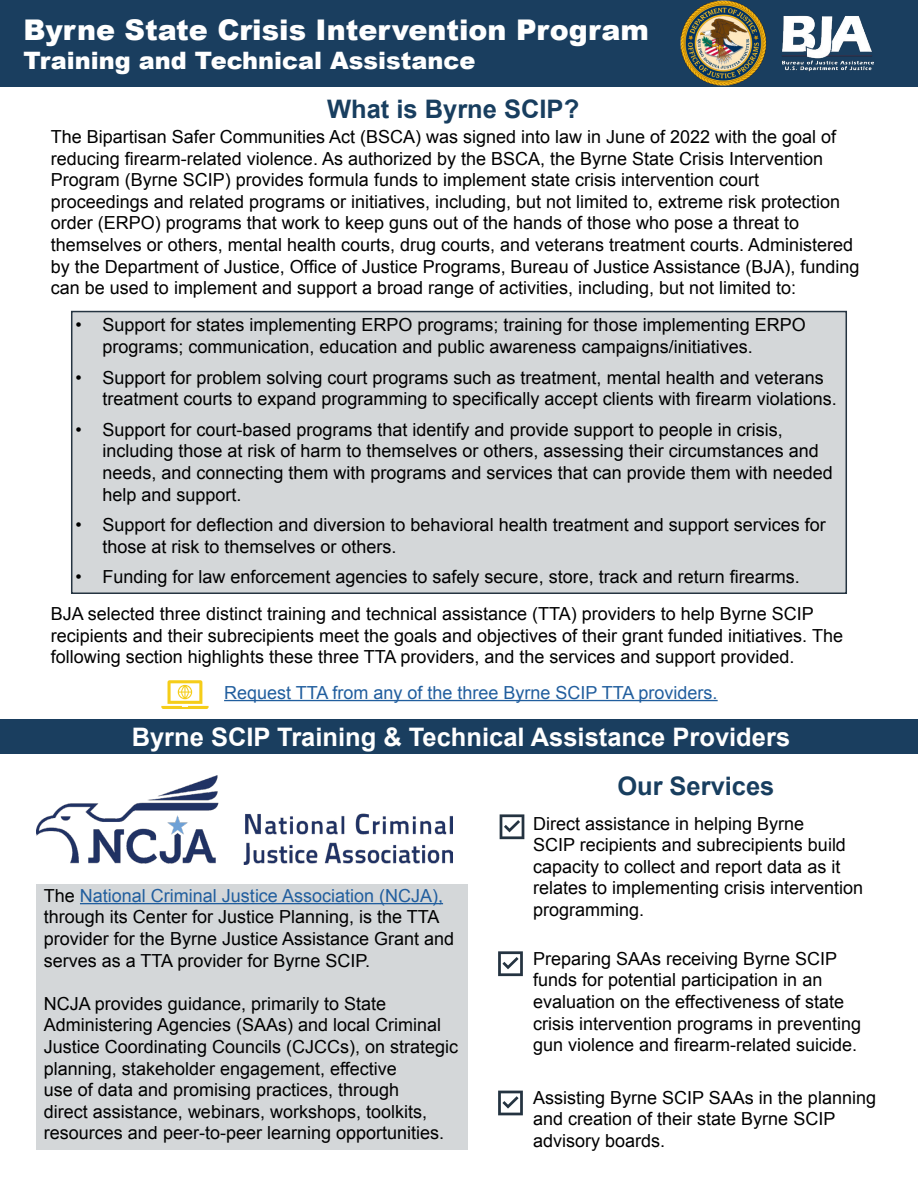
<style>
.page{position:relative;width:918px;height:1188px;background:#fff}
.page>*{position:absolute;margin:0;border:0;box-sizing:border-box;transform-origin:0 0}
.t1{font:900 28.5px "Arial";color:#fff}
.t2{font:700 25.5px "Arial";color:#fff}
.t3{font:700 25.5px "Arial";color:#183e5f}
.t4{font:900 24px "Arial";color:#fff}
.t5{font:18px/21.6px "Arial";color:#000}
.t6{font:18px "Arial";color:#215e9e}
.s1{color:#215e9e}
</style>
<div class="page">
<div style="left:0;top:720px;width:918px;height:34px;background:#1a3e5f"></div>
<img style="left:36px;top:775px;width:416px;height:90px">
<div style="left:0;top:0;width:918px;height:86px;background:#1a3e5f"></div>
<img style="left:671px;top:0;width:212px;height:87px">
<div style="left:72px;top:312px;width:774px;height:281px;background:#d4d7d9"></div>
<div style="left:71px;top:311px;width:776px;height:283px;border:2px solid #253441"></div>
<div style="left:36px;top:884px;width:432px;height:266px;background:#d4d7d9"></div>
<hr style="left:80px;top:903px;width:363px;height:1px;background:#215e9e">
<hr style="left:224px;top:700px;width:494px;height:1px;background:#215e9e">
<svg style="left:161px;top:680px;width:48px;height:29px"></svg>
<svg style="left:500px;top:814px;width:24px;height:25px"></svg>
<svg style="left:498px;top:951px;width:25px;height:25px"></svg>
<svg style="left:498px;top:1091px;width:25px;height:24px"></svg>
<h1 class="t1" style="left:23px;top:9px;width:627px">Byrne State Crisis Intervention Program</h1>
<h3 class="t4" style="left:23px;top:43px;width:454px">Training and Technical Assistance</h3>
<h2 class="t3" style="left:327px;top:92px;width:254px">What is Byrne SCIP?</h2>
<p class="t5" style="left:51px;top:126px;width:810px">The Bipartisan Safer Communities Act (BSCA) was signed into law in June of 2022 with the goal of reducing firearm-related violence. As authorized by the BSCA, the Byrne State Crisis Intervention Program (Byrne SCIP) provides formula funds to implement state crisis intervention court proceedings and related programs or initiatives, including, but not limited to, extreme risk protection order (ERPO) programs that work to keep guns out of the hands of those who pose a threat to themselves or others, mental health courts, drug courts, and veterans treatment courts. Administered by the Department of Justice, Office of Justice Programs, Bureau of Justice Assistance (BJA), funding can be used to implement and support a broad range of activities, including, but not limited to:</p>
<p class="t5" style="left:102px;top:314px;width:705px;text-indent:-27px">• Support for states implementing ERPO programs; training for those implementing ERPO programs; communication, education and public awareness campaigns/initiatives.</p>
<p class="t5" style="left:102px;top:367px;width:736px;text-indent:-27px">• Support for problem solving court programs such as treatment, mental health and veterans treatment courts to expand programming to specifically accept clients with firearm violations.</p>
<p class="t5" style="left:102px;top:419px;width:732px;text-indent:-27px">• Support for court-based programs that identify and provide support to people in crisis, including those at risk of harm to themselves or others, assessing their circumstances and needs, and connecting them with programs and services that can provide them with needed help and support.</p>
<p class="t5" style="left:102px;top:514px;width:725px;text-indent:-27px">• Support for deflection and diversion to behavioral health treatment and support services for those at risk to themselves or others.</p>
<p class="t5" style="left:51px;top:559px;width:765px;line-height:36.8px;text-align:center">• Funding for law enforcement agencies to safely secure, store, track and return firearms.<br>BJA selected three distinct training and technical assistance (TTA) providers to help Byrne SCIP</p>
<p class="t5" style="left:51px;top:625px;width:794px">recipients and their subrecipients meet the goals and objectives of their grant funded initiatives. The following section highlights these three TTA providers, and the services and support provided.</p>
<p class="t6" style="left:224px;top:681px;width:495px">Request TTA from any of the three Byrne SCIP TTA providers.</p>
<h2 class="t2" style="left:132px;top:720px;width:660px">Byrne SCIP Training &amp; Technical Assistance Providers</h2>
<p class="t5" style="left:44px;top:885px;width:412px">The <span class="s1">National Criminal Justice Association (NCJA), </span>through its Center for Justice Planning, is the TTA provider for the Byrne Justice Assistance Grant and serves as a TTA provider for Byrne SCIP.</p>
<p class="t5" style="left:44px;top:993px;width:416px">NCJA provides guidance, primarily to State Administering Agencies (SAAs) and local Criminal Justice Coordinating Councils (CJCCs), on strategic planning, stakeholder engagement, effective<br>use of data and promising practices, through<br>direct assistance, webinars, workshops, toolkits, resources and peer-to-peer learning opportunities.</p>
<h2 class="t3" style="left:617px;top:769px;width:159px">Our Services</h2>
<p class="t5" style="left:533px;top:813px;width:332px">Direct assistance in helping Byrne<br>SCIP recipients and subrecipients build capacity to collect and report data as it relates to implementing crisis intervention programming.</p>
<p class="t5" style="left:533px;top:948px;width:330px">Preparing SAAs receiving Byrne SCIP funds for potential participation in an evaluation on the effectiveness of state crisis intervention programs in preventing gun violence and firearm-related suicide.</p>
<p class="t5" style="left:533px;top:1087px;width:344px">Assisting Byrne SCIP SAAs in the planning and creation of their state Byrne SCIP advisory boards.</p>
</div>
